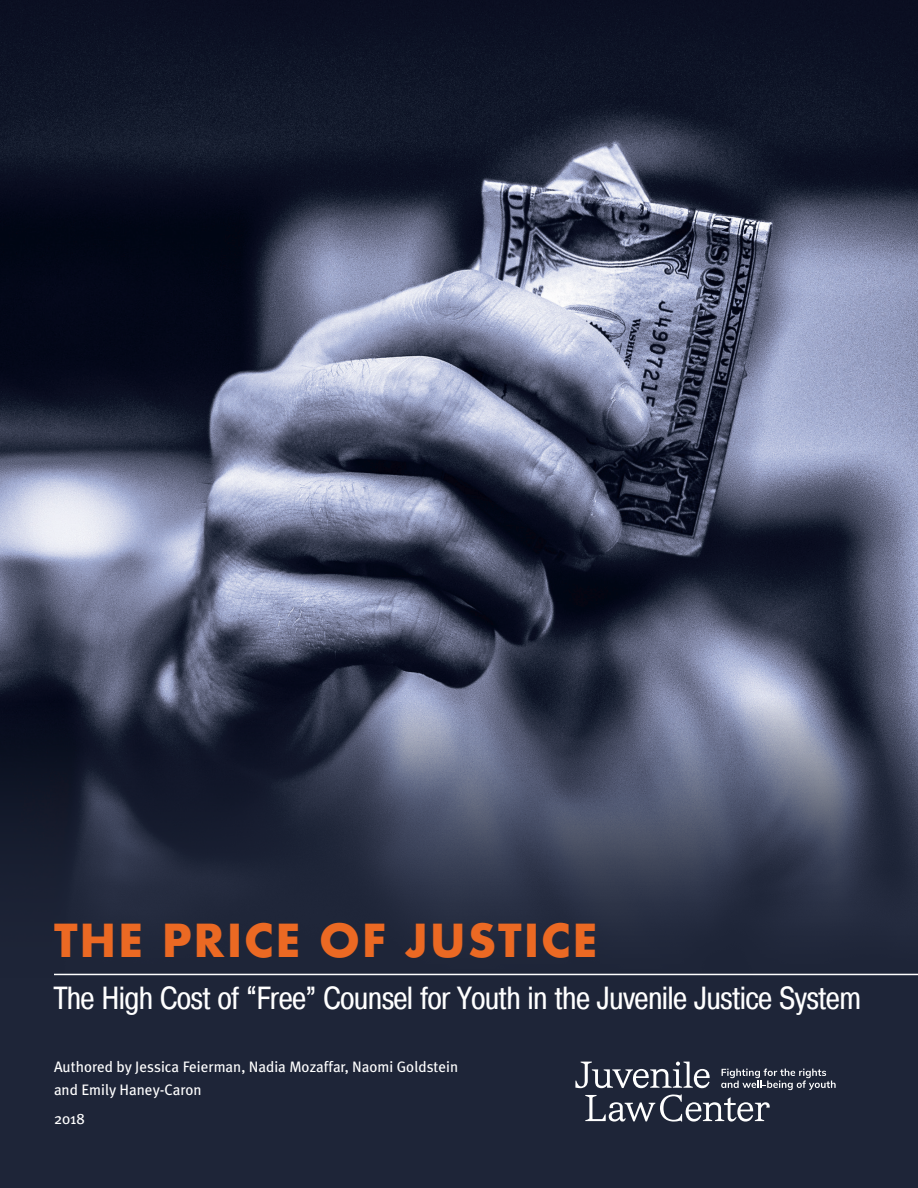
<style>
.page{position:relative;width:918px;height:1188px;background:#1e2538}
.page>*{position:absolute;margin:0;border:0;box-sizing:border-box;transform-origin:0 0}
.t1{font:700 44.25px "Futura";letter-spacing:.04em;color:#eb6923}
._2nd_head{font:31.8px "Pragmatica Cond C";color:#fff}
.t2{font:15.15px/22.8px "Meta Plus";color:#fff}
</style>
<div class="page">
<img style="left:0;top:0;width:918px;height:976px">
<svg style="left:575px;top:1062px;width:261px;height:60px"></svg>
<hr style="left:54px;top:974px;width:864px;height:1px;background:#fff">
<p class="t1" style="left:54px;top:908px;width:545px">THE PRICE OF JUSTICE</p>
<p class="_2nd_head" style="left:54px;top:980px;width:808px">The High Cost of “Free” Counsel for Youth in the Juvenile Justice System</p>
<p class="t2" style="left:54px;top:1056px;width:406px">Authored by Jessica Feierman, Nadia Mozaffar, Naomi Goldstein and Emily Haney-Caron</p>
<p class="t2" style="left:54px;top:1107px;width:32px">2018</p>
</div>
